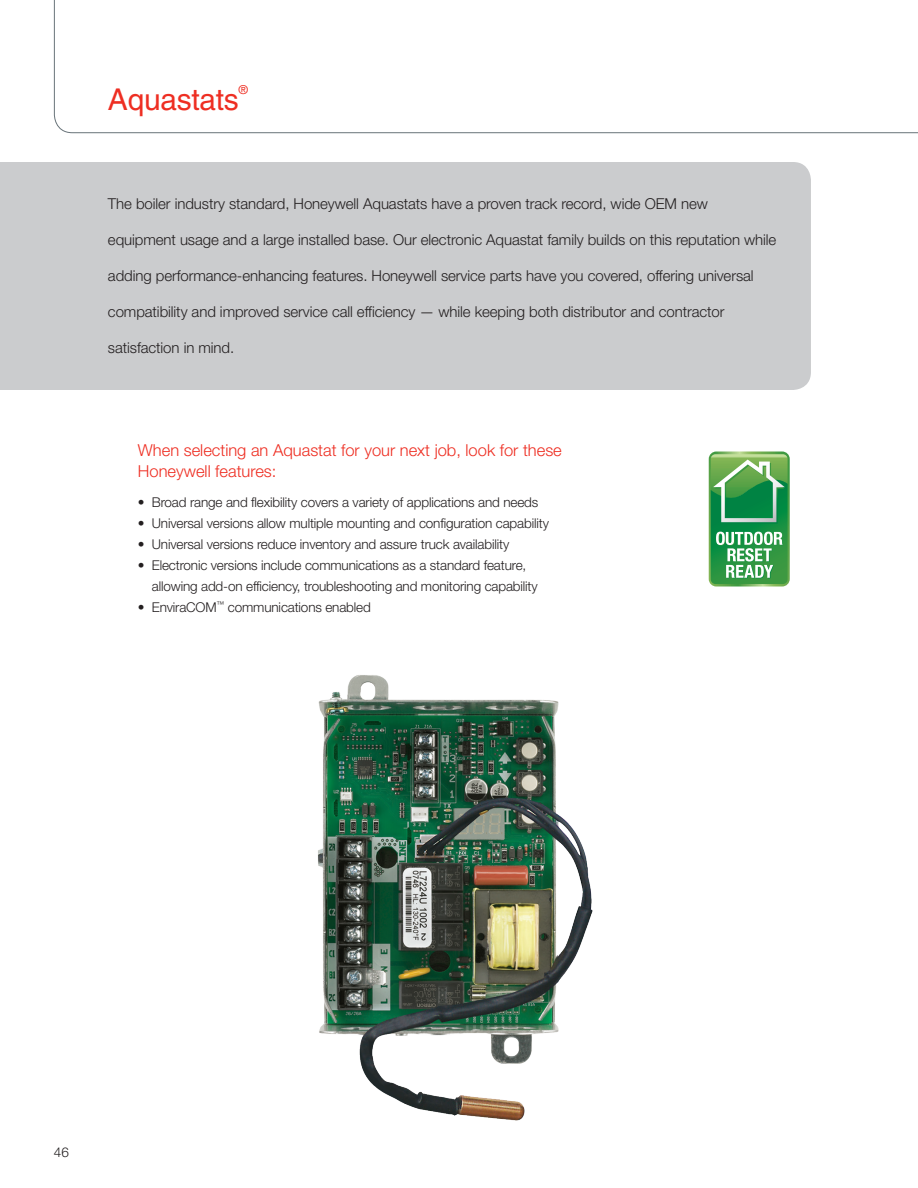
<style>
.page{position:relative;width:918px;height:1188px;background:#fff}
.page>*{position:absolute;margin:0;border:0;box-sizing:border-box;transform-origin:0 0}
.t1{font:30px "Helvetica";letter-spacing:-.01em;color:#ee2e22}
.t2{font:300 16.5px/21px "Helvetica Neue LT Std";color:#ee2e22}
.t3{font:300 15px "Helvetica Neue LT Std";letter-spacing:-.005em;color:#231f20}
.t4{font:300 13.5px/21px "Helvetica Neue LT Std";letter-spacing:-.01em;color:#231f20}
.t5{font:12.3px "Helvetica";color:#ee2e22}
</style>
<div class="page">
<svg style="left:54px;top:0;width:864px;height:133px"></svg>
<div style="left:0;top:162px;width:811px;height:228px;background:#cbccce"></div>
<img style="left:318px;top:675px;width:275px;height:446px">
<svg style="left:709px;top:452px;width:81px;height:134px;background:#58aa68"></svg>
<h1 class="t1" style="left:108px;top:82px;width:133px">Aquastats</h1>
<p class="t5" style="left:239px;top:82px;width:11px">®</p>
<p class="t3" style="left:108px;top:194px;width:601px">The boiler industry standard, Honeywell Aquastats have a proven track record, wide OEM new</p>
<p class="t3" style="left:108px;top:230px;width:670px">equipment usage and a large installed base. Our electronic Aquastat family builds on this reputation while</p>
<p class="t3" style="left:108px;top:266px;width:647px">adding performance-enhancing features. Honeywell service parts have you covered, offering universal</p>
<p class="t3" style="left:108px;top:302px;width:618px">compatibility and improved service call efficiency — while keeping both distributor and contractor</p>
<p class="t3" style="left:108px;top:338px;width:128px">satisfaction in mind.</p>
<p class="t2" style="left:138px;top:439px;width:425px">When selecting an Aquastat for your next job, look for these<br>Honeywell features:</p>
<p class="t4" style="left:138px;top:491px;width:402px">• Broad range and flexibility covers a variety of applications and needs</p>
<p class="t4" style="left:138px;top:512px;width:412px">• Universal versions allow multiple mounting and configuration capability</p>
<p class="t4" style="left:138px;top:533px;width:373px">• Universal versions reduce inventory and assure truck availability</p>
<p class="t4" style="left:152px;top:554px;width:387px;text-indent:-14px">• Electronic versions include communications as a standard feature, allowing add-on efficiency, troubleshooting and monitoring capability</p>
<p class="t4" style="left:138px;top:596px;width:234px">• EnviraCOM<sup>™</sup> communications enabled</p>
<p class="t4" style="left:54px;top:1142px;width:17px">46</p>
</div>
